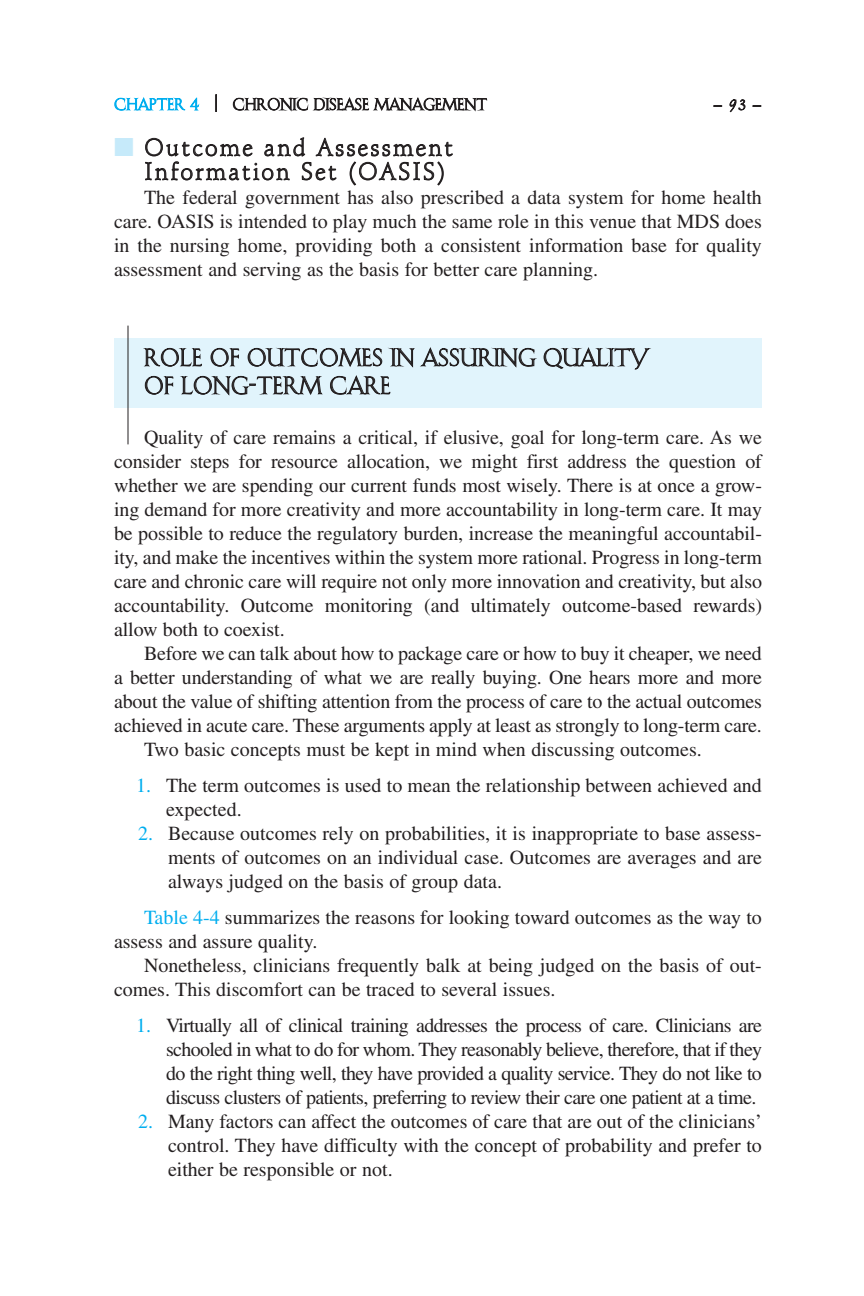
<style>
.page{position:relative;width:864px;height:1296px;background:#fff}
.page>*{position:absolute;margin:0;border:0;box-sizing:border-box;transform-origin:0 0}
.t1{font:24px/28px "Schneidler Initials CS";letter-spacing:.03em;color:#231f20}
.t2{font:300 24px/24px "Schneidler BT";letter-spacing:.085em;color:#231f20}
.t3{font:20px/24px "Times";color:#231f20;text-align:justify}
.t4{font:16px "Schneidler Initials CS";letter-spacing:.03em;color:#231f20}
.t5{font:300 16px "Schneidler BT";color:#231f20}
.s1{color:#00aeef}
.s2{font-family:"Mathematical Pi Three"}
.s3{font-style:italic}
.s4{color:#c6eafa}
</style>
<div class="page">
<svg style="left:114px;top:325px;width:648px;height:120px"></svg>
<p class="t4" style="left:114px;top:95px;width:374px"><span class="s1">CHAPTER 4</span> <span class="s2">-</span> CHRONIC DISEASE MANAGEMENT</p>
<p class="t5" style="left:714px;top:98px;width:49px">– <span class="s3">93</span> –</p>
<p class="t2" style="left:144px;top:138px;width:311px;text-indent:-30px"><span class="s4">■</span> Outcome and Assessment<br>Information Set (OASIS)</p>
<p class="t3" style="left:114px;top:187px;width:649px;text-indent:30px">The federal government has also prescribed a data system for home health care. OASIS is intended to play much the same role in this venue that MDS does in the nursing home, providing both a consistent information base for quality assessment and serving as the basis for better care planning.</p>
<p class="t1" style="left:144px;top:343px;width:505px">ROLE OF OUTCOMES IN ASSURING QUALITY<br>OF LONG-TERM CARE</p>
<p class="t3" style="left:114px;top:427px;width:650px;text-indent:30px">Quality of care remains a critical, if elusive, goal for long-term care. As we consider steps for resource allocation, we might first address the question of whether we are spending our current funds most wisely. There is at once a grow&shy;ing demand for more creativity and more accountability in long-term care. It may be possible to reduce the regulatory burden, increase the meaningful accountabil&shy;ity, and make the incentives within the system more rational. Progress in long-term care and chronic care will require not only more innovation and creativity, but also accountability. Outcome monitoring (and ultimately outcome-based rewards) allow both to coexist.</p>
<p class="t3" style="left:144px;top:643px;width:619px">Before we can talk about how to package care or how to buy it cheaper, we need</p>
<p class="t3" style="left:114px;top:667px;width:649px">a better understanding of what we are really buying. One hears more and more</p>
<p class="t3" style="left:114px;top:691px;width:649px">about the value of shifting attention from the process of care to the actual outcomes</p>
<p class="t3" style="left:114px;top:715px;width:649px">achieved in acute care. These arguments apply at least as strongly to long-term care.</p>
<p class="t3" style="left:144px;top:739px;width:559px">Two basic concepts must be kept in mind when discussing outcomes.</p>
<p class="t3" style="left:166px;top:775px;width:597px;text-indent:-30px"><span class="s1">1.</span> The term outcomes is used to mean the relationship between achieved and expected.</p>
<p class="t3" style="left:168px;top:823px;width:595px;text-indent:-30px"><span class="s1">2.</span> Because outcomes rely on probabilities, it is inappropriate to base assess&shy;ments of outcomes on an individual case. Outcomes are averages and are always judged on the basis of group data.</p>
<p class="t3" style="left:114px;top:907px;width:649px;text-indent:30px"><span class="s1">Table 4-4</span> summarizes the reasons for looking toward outcomes as the way to assess and assure quality.</p>
<p class="t3" style="left:114px;top:955px;width:649px;text-indent:30px">Nonetheless, clinicians frequently balk at being judged on the basis of out&shy;comes. This discomfort can be traced to several issues.</p>
<p class="t3" style="left:166px;top:1015px;width:598px;text-indent:-30px"><span class="s1">1.</span> Virtually all of clinical training addresses the process of care. Clinicians are schooled in what to do for whom. They reasonably believe, therefore, that if they do the right thing well, they have provided a quality service. They do not like to discuss clusters of patients, preferring to review their care one patient at a time.</p>
<p class="t3" style="left:168px;top:1111px;width:595px;text-indent:-30px"><span class="s1">2.</span> Many factors can affect the outcomes of care that are out of the clinicians’ control. They have difficulty with the concept of probability and prefer to either be responsible or not.</p>
</div>
